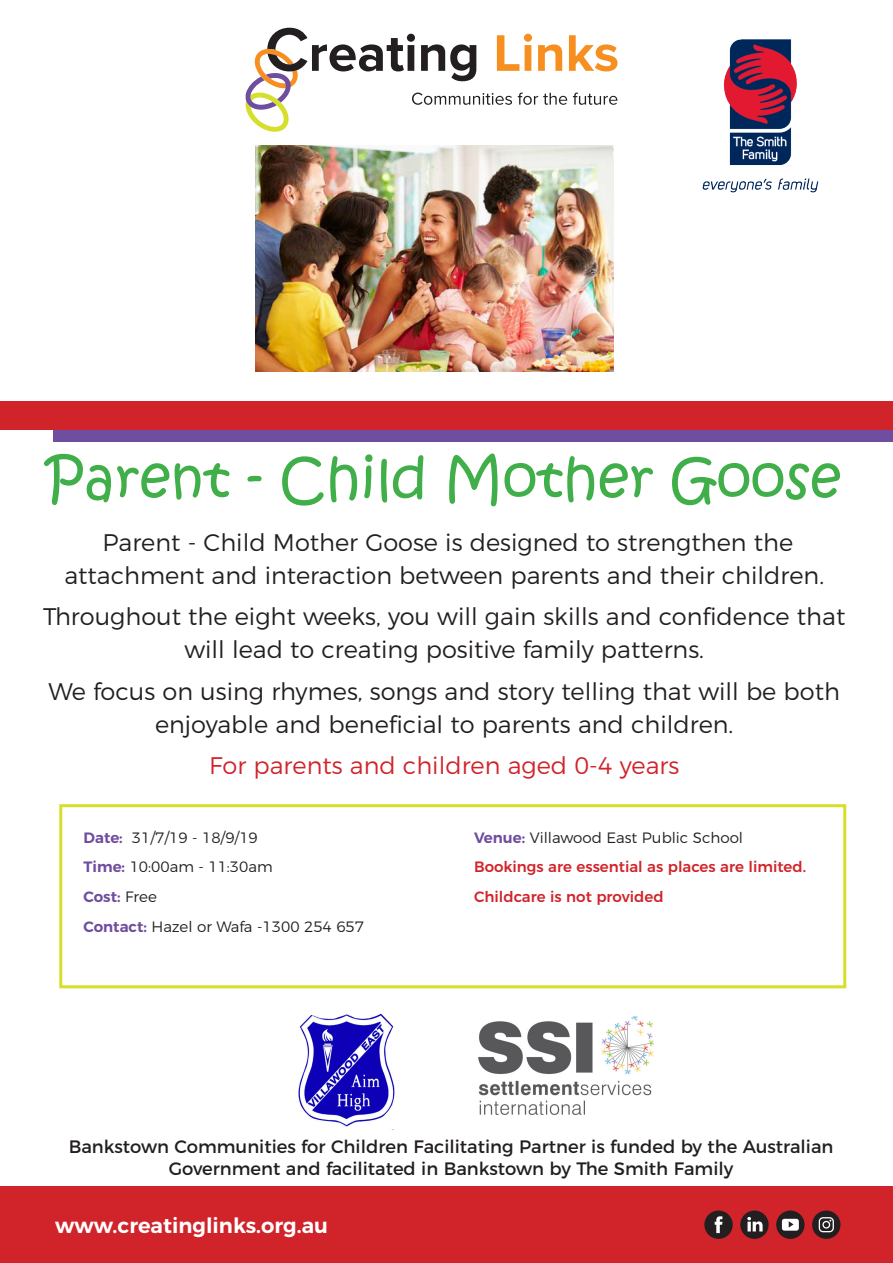
<style>
.page{position:relative;width:893px;height:1263px;background:#fff}
.page>*{position:absolute;margin:0;border:0;box-sizing:border-box;transform-origin:0 0}
.t1{font:55.5px "Kristen ITC";color:#40ae49}
.Body_Text{font:300 24px/33px "Montserrat";color:#231f20;text-align:center}
.Body_Text-2{font:300 24px "Montserrat";color:#d1232a}
.t2{font:600 21px "Montserrat";color:#fff}
.t3{font:18px "Montserrat";color:#231f20}
.Body_Text-3{font:300 15px "Montserrat";color:#231f20}
.Body_Text-4{font:500 15px "Montserrat";color:#d1232a}
.Body_Text-5{font:600 15px "Montserrat";color:#6f4d9f}
.s1{font-weight:600;color:#6f4d9f}
.s2{font-weight:300;color:#231f20}
</style>
<div class="page">
<div style="left:54px;top:414px;width:839px;height:28px;background:#6f4d9f"></div>
<div style="left:0;top:1186px;width:893px;height:77px;background:#d1232a"></div>
<div style="left:704px;top:1210px;width:29px;height:29px;background:#231f20;border-radius:50%"></div>
<svg style="left:715px;top:1216px;width:7px;height:17px"></svg>
<div style="left:740px;top:1210px;width:29px;height:29px;background:#231f20;border-radius:50%"></div>
<svg style="left:747px;top:1217px;width:16px;height:14px"></svg>
<div style="left:776px;top:1210px;width:28px;height:29px;background:#231f20;border-radius:50%"></div>
<svg style="left:782px;top:1219px;width:17px;height:11px"></svg>
<div style="left:812px;top:1210px;width:28px;height:29px;background:#231f20;border-radius:50%"></div>
<svg style="left:819px;top:1217px;width:15px;height:15px"></svg>
<div style="left:59px;top:804px;width:787px;height:184px;border:3px solid #d6df29"></div>
<div style="left:0;top:401px;width:893px;height:28px;background:#d1232a"></div>
<svg style="left:245px;top:28px;width:372px;height:104px"></svg>
<img style="left:255px;top:146px;width:359px;height:225px">
<img style="left:702px;top:39px;width:117px;height:154px">
<img style="left:298px;top:1013px;width:97px;height:114px">
<img style="left:478px;top:1016px;width:175px;height:99px">
<p class="t1" style="left:45px;top:442px;width:797px">Parent - Child Mother Goose</p>
<p class="Body_Text" style="left:64px;top:523px;width:761px">Parent - Child Mother Goose is designed to strengthen the attachment and interaction between parents and their children.</p>
<p class="Body_Text" style="left:43px;top:598px;width:804px">Throughout the eight weeks, you will gain skills and confidence that will lead to creating positive family patterns.</p>
<p class="Body_Text" style="left:49px;top:672px;width:793px">We focus on using rhymes, songs and story telling that will be both enjoyable and beneficial to parents and children.</p>
<p class="Body_Text-2" style="left:209px;top:747px;width:472px">For parents and children aged 0-4 years</p>
<p class="Body_Text-3" style="left:84px;top:826px;width:176px"><span class="s1">Date:</span> 31/7/19 - 18/9/19</p>
<p class="Body_Text-3" style="left:84px;top:855px;width:191px"><span class="s1">Time:</span> 10:00am - 11:30am</p>
<p class="Body_Text-5" style="left:84px;top:884px;width:75px">Cost: <span class="s2">Free</span></p>
<p class="Body_Text-3" style="left:84px;top:914px;width:282px"><span class="s1">Contact:</span> Hazel or Wafa -1300 254 657</p>
<p class="Body_Text-3" style="left:474px;top:826px;width:271px"><span class="s1">Venue:</span> Villawood East Public School</p>
<p class="Body_Text-4" style="left:474px;top:855px;width:333px">Bookings are essential as places are limited.</p>
<p class="Body_Text-4" style="left:474px;top:884px;width:191px">Childcare is not provided</p>
<p class="t3" style="left:69px;top:1133px;width:766px">Bankstown Communities for Children Facilitating Partner is funded by the Australian</p>
<p class="t3" style="left:169px;top:1154px;width:566px">Government and facilitated in Bankstown by The Smith Family</p>
<p class="t2" style="left:55px;top:1208px;width:275px">www.creatinglinks.org.au</p>
</div>
